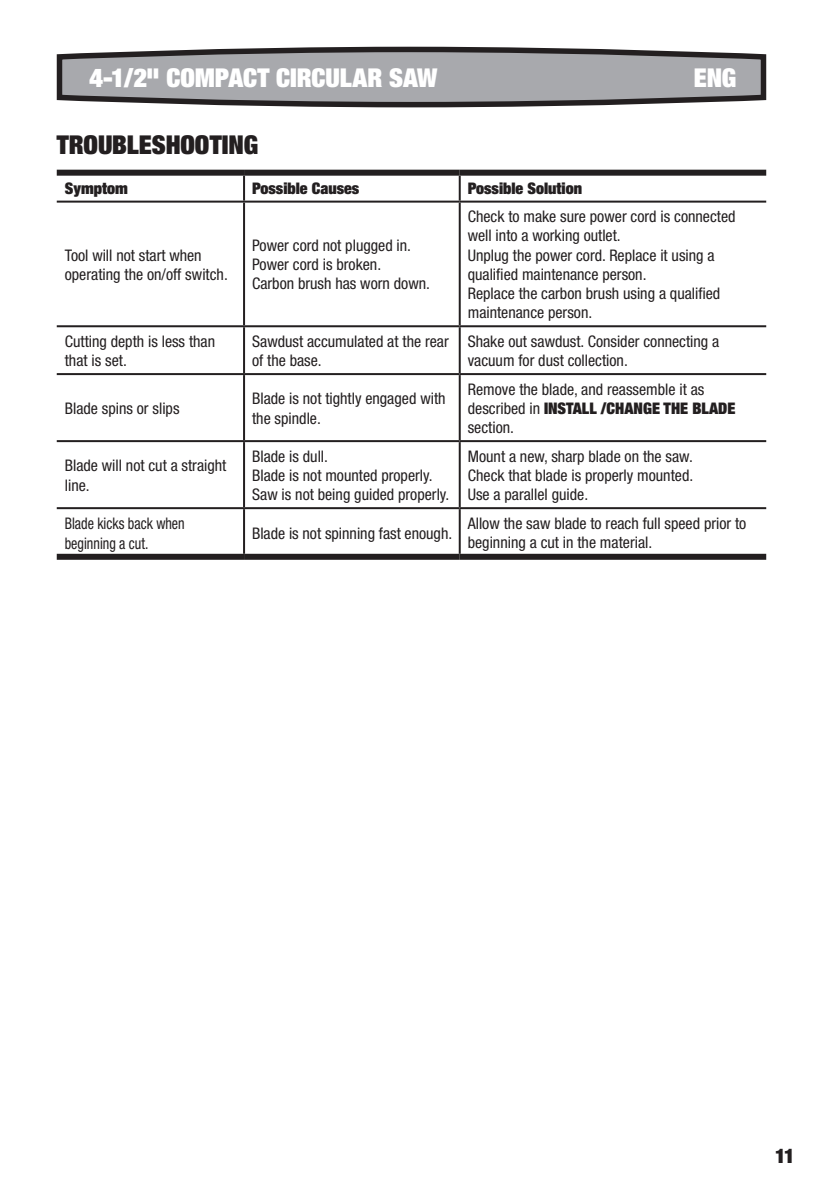
<style>
.page{position:relative;width:823px;height:1191px;background:#fff}
.page>*{position:absolute;margin:0;border:0;box-sizing:border-box;transform-origin:0 0}
.t1{font:900 expanded 26px "Helvetica Neue";letter-spacing:-.005em;color:#fff}
.t2{font:900 expanded 26px "Helvetica Neue";letter-spacing:-.01em;color:#231f20}
.t3{font:900 expanded 20px "Helvetica Neue";color:#231f20}
.t4{font:condensed 16px/19.2px "Helvetica Neue";color:#231f20}
.t5{font:900 expanded 16px "Helvetica Neue";color:#231f20}
.t6{font:condensed 16px/20px "Helvetica Neue";color:#231f20;scale:.88 1}
.s1{font-weight:900;font-stretch:expanded}
</style>
<div class="page">
<svg style="left:56px;top:46px;width:711px;height:62px;background:#98989b"></svg>
<hr style="left:243px;top:176px;width:2px;height:25px;background:#231f20">
<hr style="left:458px;top:176px;width:2px;height:25px;background:#231f20">
<hr style="left:57px;top:201px;width:187px;height:2px;background:#231f20">
<hr style="left:244px;top:201px;width:215px;height:2px;background:#231f20">
<hr style="left:243px;top:203px;width:2px;height:122px;background:#231f20">
<hr style="left:459px;top:201px;width:306px;height:2px;background:#231f20">
<hr style="left:458px;top:203px;width:2px;height:122px;background:#231f20">
<hr style="left:57px;top:325px;width:187px;height:2px;background:#231f20">
<hr style="left:244px;top:325px;width:215px;height:2px;background:#231f20">
<hr style="left:243px;top:327px;width:2px;height:46px;background:#231f20">
<hr style="left:459px;top:325px;width:306px;height:2px;background:#231f20">
<hr style="left:458px;top:327px;width:2px;height:46px;background:#231f20">
<hr style="left:57px;top:373px;width:187px;height:2px;background:#231f20">
<hr style="left:244px;top:373px;width:215px;height:2px;background:#231f20">
<hr style="left:243px;top:375px;width:2px;height:65px;background:#231f20">
<hr style="left:459px;top:373px;width:306px;height:2px;background:#231f20">
<hr style="left:458px;top:375px;width:2px;height:65px;background:#231f20">
<hr style="left:57px;top:440px;width:187px;height:2px;background:#231f20">
<hr style="left:244px;top:440px;width:215px;height:2px;background:#231f20">
<hr style="left:243px;top:442px;width:2px;height:65px;background:#231f20">
<hr style="left:459px;top:440px;width:306px;height:2px;background:#231f20">
<hr style="left:458px;top:442px;width:2px;height:65px;background:#231f20">
<hr style="left:243px;top:509px;width:2px;height:45px;background:#231f20">
<hr style="left:458px;top:509px;width:2px;height:45px;background:#231f20">
<hr style="left:57px;top:507px;width:187px;height:2px;background:#231f20">
<hr style="left:244px;top:507px;width:215px;height:2px;background:#231f20">
<hr style="left:459px;top:507px;width:306px;height:2px;background:#231f20">
<div style="left:57px;top:170px;width:187px;height:6px;background:#231f20"></div>
<div style="left:244px;top:170px;width:215px;height:6px;background:#231f20"></div>
<div style="left:459px;top:170px;width:306px;height:6px;background:#231f20"></div>
<div style="left:57px;top:554px;width:187px;height:6px;background:#231f20"></div>
<div style="left:244px;top:554px;width:215px;height:6px;background:#231f20"></div>
<div style="left:459px;top:554px;width:306px;height:6px;background:#231f20"></div>
<h1 class="t1" style="left:89px;top:61px;width:349px">4-1/2" Compact Circular Saw</h1>
<h1 class="t1" style="left:693px;top:61px;width:44px">ENG</h1>
<h1 class="t2" style="left:57px;top:128px;width:137px">TROUBLESHOOTI</h1>
<h1 class="t2" style="left:228px;top:128px;width:31px">NG</h1>
<p class="t5" style="left:65px;top:178px;width:65px">Symptom</p>
<p class="t5" style="left:252px;top:178px;width:109px">Possible Causes</p>
<p class="t5" style="left:467px;top:178px;width:116px">Possible Solution</p>
<p class="t4" style="left:65px;top:245px;width:164px">Tool will not start when operating the on/off switch.</p>
<p class="t4" style="left:252px;top:236px;width:179px">Power cord not plugged in.<br>Power cord is broken.<br>Carbon brush has worn down.</p>
<p class="t4" style="left:467px;top:207px;width:269px">Check to make sure power cord is connected well into a working outlet.<br>Unplug the power cord. Replace it using a qualified maintenance person.<br>Replace the carbon brush using a qualified maintenance person.</p>
<p class="t4" style="left:65px;top:331px;width:152px">Cutting depth is less than that is set.</p>
<p class="t4" style="left:252px;top:331px;width:198px">Sawdust accumulated at the rear of the base.</p>
<p class="t4" style="left:467px;top:331px;width:253px">Shake out sawdust. Consider connecting a vacuum for dust collection.</p>
<p class="t4" style="left:65px;top:398px;width:116px">Blade spins or slips</p>
<p class="t4" style="left:252px;top:389px;width:195px">Blade is not tightly engaged with the spindle.</p>
<p class="t4" style="left:467px;top:379px;width:238px">Remove the blade, and reassemble it as described in <span class="s1">INSTALL</span></p>
<p class="t5" style="left:600px;top:398px;width:135px">/CHANGE THE BLADE</p>
<p class="t4" style="left:467px;top:418px;width:48px">section.</p>
<p class="t4" style="left:65px;top:456px;width:163px">Blade will not cut a straight line.</p>
<p class="t4" style="left:252px;top:446px;width:199px">Blade is dull.<br>Blade is not mounted properly.<br>Saw is not being guided properly.</p>
<p class="t4" style="left:467px;top:446px;width:227px;text-align:justify">Mount a new, sharp blade on the saw.<br>Check that blade is properly mounted.<br>Use a parallel guide.</p>
<p class="t6" style="left:65px;top:513px;width:138px">Blade kicks back when beginning a cut.</p>
<p class="t4" style="left:252px;top:523px;width:201px">Blade is not spinning fast enough.</p>
<p class="t4" style="left:467px;top:514px;width:280px">Allow the saw blade to reach full speed prior to beginning a cut in the material.</p>
<p class="t3" style="left:774px;top:1143px;width:21px">11</p>
</div>
